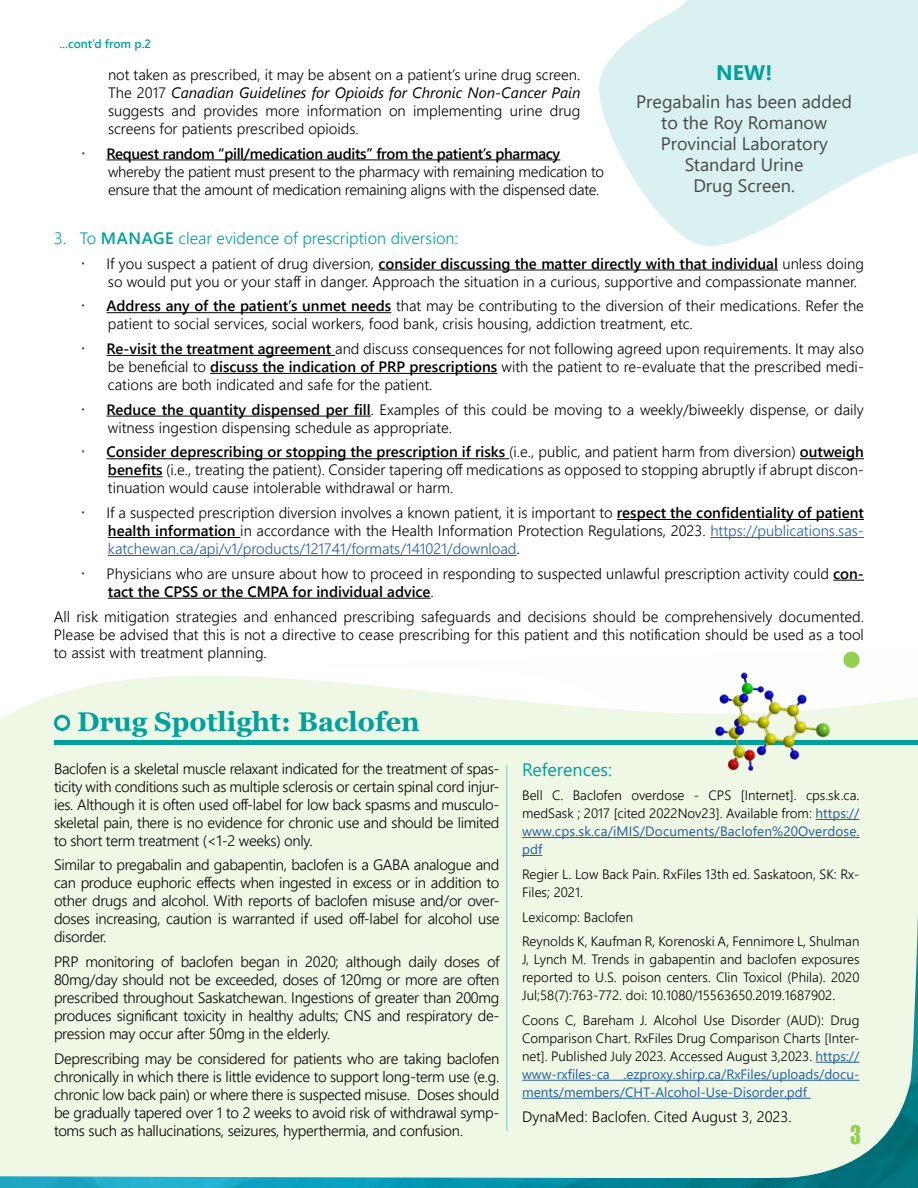
<style>
.page{position:relative;width:918px;height:1188px;background:#fff}
.page>*{position:absolute;margin:0;border:0;box-sizing:border-box;transform-origin:0 0}
.t1{font:700 27px "Georgia";color:#00a19c}
.t2{font:27px "Haettenschweiler";color:#92d050}
.t3{font:700 21px "Segoe UI";color:#00a19c}
.t4{font:18px/21px "Segoe UI";color:#48484a;text-align:center}
.t5{font:18px "Segoe UI";color:#00a19c}
.t6{font:300 16.5px "Segoe UI";color:#00a19c}
.t7{font:300 15px/18px "Segoe UI";color:#000;text-align:justify}
.t8{font:300 15px/18px "Segoe UI";letter-spacing:-.02em;color:#000}
.t9{font:600 15px "Segoe UI";letter-spacing:-.02em;color:#000}
.t10{font:300 13.5px/18px "Segoe UI";color:#000;text-align:justify}
.t11{font:600 12px "Segoe UI";color:#00a19c}
.s1{font-weight:400;font-style:italic}
.s2{font-weight:600}
.s3{color:#215e9e}
.s4{font-weight:400;color:#215e9e}
</style>
<div class="page">
<hr style="left:106px;top:160px;width:454px;height:1px;background:#000">
<hr style="left:379px;top:270px;width:399px;height:1px;background:#000">
<hr style="left:106px;top:312px;width:285px;height:1px;background:#000">
<hr style="left:106px;top:355px;width:229px;height:1px;background:#000">
<hr style="left:210px;top:373px;width:287px;height:1px;background:#000">
<hr style="left:106px;top:416px;width:265px;height:1px;background:#000">
<hr style="left:106px;top:458px;width:403px;height:1px;background:#000">
<hr style="left:800px;top:458px;width:64px;height:1px;background:#000">
<hr style="left:108px;top:476px;width:55px;height:1px;background:#000">
<hr style="left:617px;top:519px;width:247px;height:1px;background:#000">
<hr style="left:108px;top:537px;width:132px;height:1px;background:#000">
<hr style="left:710px;top:537px;width:154px;height:1px;background:#215e9e">
<hr style="left:108px;top:555px;width:409px;height:1px;background:#215e9e">
<hr style="left:833px;top:580px;width:31px;height:1px;background:#000">
<hr style="left:108px;top:598px;width:323px;height:1px;background:#000">
<svg style="left:0;top:651px;width:918px;height:262px;fill:#eff8e5"></svg>
<div style="left:0;top:913px;width:918px;height:275px;background:#eff8e5"></div>
<div style="left:845px;top:653px;width:13px;height:13px;background:#92d050;border-radius:50%"></div>
<div style="left:843px;top:652px;width:17px;height:16px;border:3px solid #92d050;border-radius:50%"></div>
<hr style="left:816px;top:819px;width:44px;height:1px;background:#215e9e">
<hr style="left:522px;top:837px;width:338px;height:1px;background:#215e9e">
<svg style="left:522px;top:855px;width:20px;height:1px"></svg>
<hr style="left:816px;top:1062px;width:44px;height:1px;background:#215e9e">
<hr style="left:522px;top:1080px;width:338px;height:1px;background:#215e9e">
<hr style="left:522px;top:1098px;width:289px;height:1px;background:#215e9e">
<svg style="left:599px;top:0;width:319px;height:246px"></svg>
<hr style="left:54px;top:740px;width:864px;height:4px;background:#00a19c">
<div style="left:54px;top:715px;width:16px;height:16px;border:3px solid #00a19c;border-radius:50%"></div>
<img style="left:700px;top:669px;width:137px;height:107px">
<hr style="left:507px;top:765px;width:1px;height:366px;background:#00a19c">
<p class="t11" style="left:59px;top:32px;width:93px">...cont’d from p.2</p>
<h2 class="t3" style="left:716px;top:53px;width:58px">NEW!</h2>
<p class="t4" style="left:636px;top:89px;width:217px">Pregabalin has been added to the Roy Romanow<br>Provincial Laboratory<br>Standard Urine<br>Drug Screen.</p>
<p class="t7" style="left:108px;top:64px;width:474px">not taken as prescribed, it may be absent on a patient’s urine drug screen.<br>The 2017 <span class="s1">Canadian Guidelines for Opioids for Chronic Non-Cancer Pain </span>suggests and provides more information on implementing urine drug screens for patients prescribed opioids.</p>
<p class="t9" style="left:106px;top:139px;width:455px">Request random “pill/medication audits” from the patient’s pharmacy</p>
<p class="t8" style="left:108px;top:161px;width:497px">whereby the patient must present to the pharmacy with remaining medication to ensure that the amount of medication remaining aligns with the dispensed date.</p>
<p class="t6" style="left:54px;top:223px;width:406px">3. To <span class="s2">MANAGE</span> clear evidence of prescription diversion:</p>
<p class="t7" style="left:106px;top:253px;width:759px">If you suspect a patient of drug diversion, <span class="s2">consider discussing the matter directly with that individual</span> unless doing so would put you or your staff in danger. Approach the situation in a curious, supportive and compassionate manner.</p>
<p class="t7" style="left:106px;top:296px;width:759px"><span class="s2">Address any of the patient’s unmet needs</span> that may be contributing to the diversion of their medications. Refer the patient to social services, social workers, food bank, crisis housing, addiction treatment, etc.</p>
<p class="t7" style="left:106px;top:338px;width:759px"><span class="s2">Re-visit the treatment agreement</span> and discuss consequences for not following agreed upon requirements. It may also be beneficial to <span class="s2">discuss the indication of PRP prescriptions</span> with the patient to re-evaluate that the prescribed medi&shy;cations are both indicated and safe for the patient.</p>
<p class="t7" style="left:106px;top:399px;width:759px"><span class="s2">Reduce the quantity dispensed per fill</span>. Examples of this could be moving to a weekly/biweekly dispense, or daily witness ingestion dispensing schedule as appropriate.</p>
<p class="t7" style="left:106px;top:442px;width:759px"><span class="s2">Consider deprescribing or stopping the prescription if risks</span> (i.e., public, and patient harm from diversion) <span class="s2">outweigh benefits</span> (i.e., treating the patient). Consider tapering off medications as opposed to stopping abruptly if abrupt discon&shy;tinuation would cause intolerable withdrawal or harm.</p>
<p class="t7" style="left:106px;top:502px;width:759px">If a suspected prescription diversion involves a known patient, it is important to <span class="s2">respect the confidentiality of patient health information</span> in accordance with the Health Information Protection Regulations, 2023. <span class="s3">https://publications.sas&shy;katchewan.ca/api/v1/products/121741/formats/141021/download</span>.</p>
<p class="t7" style="left:106px;top:563px;width:759px">Physicians who are unsure about how to proceed in responding to suspected unlawful prescription activity could <span class="s2">con&shy;tact the CPSS or the CMPA for individual advice</span>.</p>
<p class="t7" style="left:54px;top:606px;width:812px">All risk mitigation strategies and enhanced prescribing safeguards and decisions should be comprehensively documented.<br>Please be advised that this is not a directive to cease prescribing for this patient and this notification should be used as a tool to assist with treatment planning.</p>
<h1 class="t1" style="left:77px;top:704px;width:344px">Drug Spotlight: Baclofen</h1>
<p class="t7" style="left:54px;top:758px;width:447px">Baclofen is a skeletal muscle relaxant indicated for the treatment of spas&shy;ticity with conditions such as multiple sclerosis or certain spinal cord injur&shy;ies. Although it is often used off-label for low back spasms and musculo&shy;skeletal pain, there is no evidence for chronic use and should be limited to short term treatment (&lt;1-2 weeks) only.</p>
<p class="t7" style="left:54px;top:854px;width:447px">Similar to pregabalin and gabapentin, baclofen is a GABA analogue and can produce euphoric effects when ingested in excess or in addition to other drugs and alcohol. With reports of baclofen misuse and/or over&shy;doses increasing, caution is warranted if used off-label for alcohol use disorder.</p>
<p class="t7" style="left:54px;top:951px;width:447px">PRP monitoring of baclofen began in 2020; although daily doses of 80mg/day should not be exceeded, doses of 120mg or more are often prescribed throughout Saskatchewan. Ingestions of greater than 200mg produces significant toxicity in healthy adults; CNS and respiratory de&shy;pression may occur after 50mg in the elderly.</p>
<p class="t7" style="left:54px;top:1048px;width:447px">Deprescribing may be considered for patients who are taking baclofen chronically in which there is little evidence to support long-term use (e.g. chronic low back pain) or where there is suspected misuse. Doses should be gradually tapered over 1 to 2 weeks to avoid risk of withdrawal symp&shy;toms such as hallucinations, seizures, hyperthermia, and confusion.</p>
<p class="t5" style="left:522px;top:752px;width:91px">References:</p>
<p class="t10" style="left:522px;top:785px;width:339px">Bell C. Baclofen overdose - CPS [Internet]. cps.sk.ca. medSask ; 2017 [cited 2022Nov23]. Available from: <span class="s4">https:// www.cps.sk.ca/iMIS/Documents/Baclofen%20Overdose. pdf</span></p>
<p class="t10" style="left:522px;top:864px;width:339px">Regier L. Low Back Pain. RxFiles 13th ed. Saskatoon, SK: Rx-<br>Files; 2021.</p>
<p class="t10" style="left:522px;top:903px;width:339px;line-height:24.8px">Lexicomp: Baclofen<br>Reynolds K, Kaufman R, Korenoski A, Fennimore L, Shulman</p>
<p class="t10" style="left:522px;top:949px;width:339px">J, Lynch M. Trends in gabapentin and baclofen exposures reported to U.S. poison centers. Clin Toxicol (Phila). 2020<br>Jul;58(7):763-772. doi: 10.1080/15563650.2019.1687902.</p>
<p class="t10" style="left:522px;top:1010px;width:339px">Coons C, Bareham J. Alcohol Use Disorder (AUD): Drug Comparison Chart. RxFiles Drug Comparison Charts [Inter&shy;net]. Published July 2023. Accessed August 3,2023. <span class="s4">https:// www-rxfiles-ca .ezproxy.shirp.ca/RxFiles/uploads/docu&shy;ments/members/CHT-Alcohol-Use-Disorder.pdf</span></p>
<p class="t7" style="left:522px;top:1106px;width:271px">DynaMed: Baclofen. Cited August 3, 2023.</p>
<h1 class="t2" style="left:850px;top:1117px;width:12px">3</h1>
</div>
